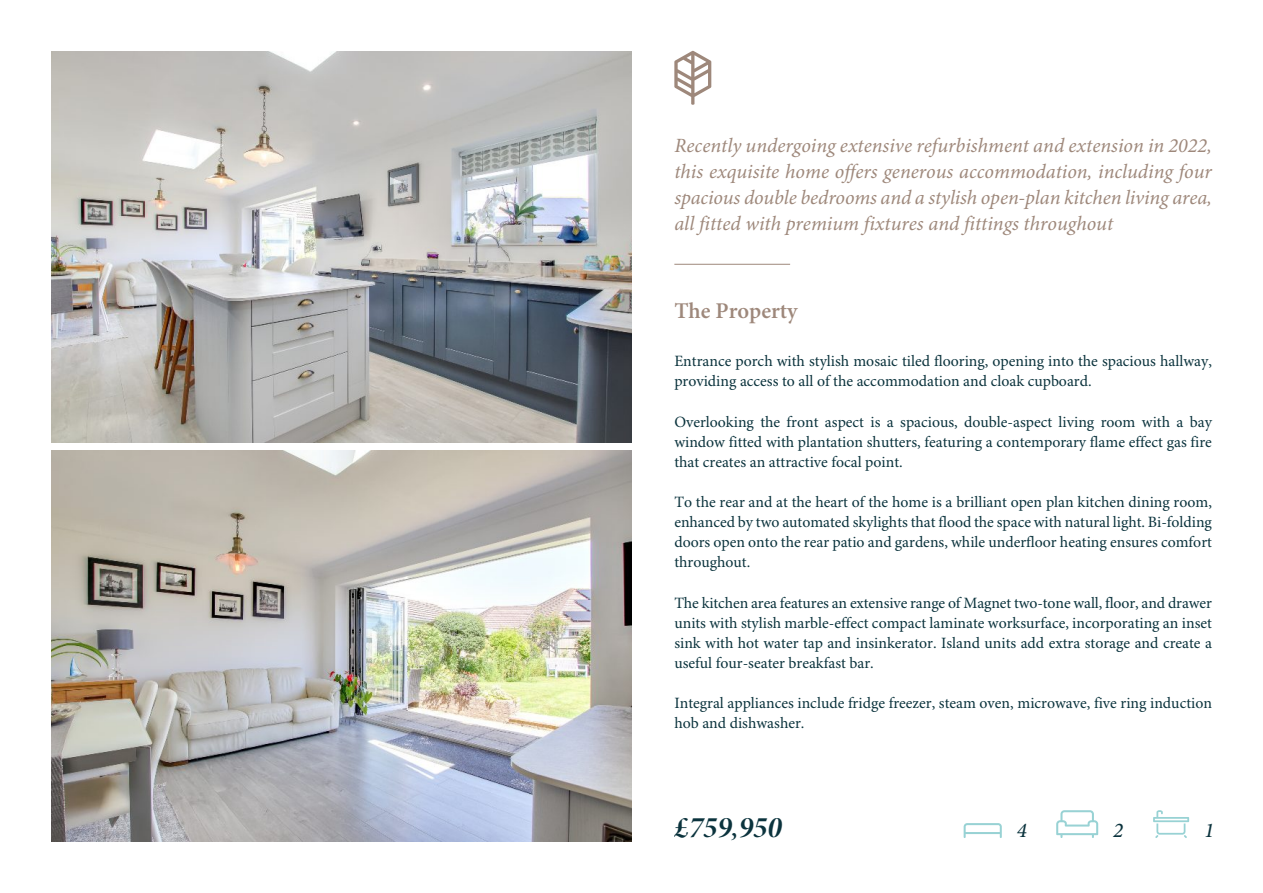
<style>
.page{position:relative;width:1263px;height:893px;background:#fff}
.page>*{position:absolute;margin:0;border:0;box-sizing:border-box;transform-origin:0 0}
.t1{font:30px "Minion Pro Bold It Disp";color:#0b333d}
.t2{font:600 22.5px "Minion Pro";color:#9e887b}
.t3{font:italic 500 21px "Minion Pro";color:#0b333d}
.t4{font:italic 20.25px/26px "Minion Pro";color:#9e887b;text-align:justify}
.t5{font:15.75px/20.1px "Minion Pro";color:#0b333d;text-align:justify}
</style>
<div class="page">
<hr style="left:674px;top:264px;width:116px;height:1px;background:#9e887b">
<svg style="left:674px;top:51px;width:37px;height:54px"></svg>
<svg style="left:1153px;top:810px;width:36px;height:28px"></svg>
<svg style="left:1056px;top:810px;width:42px;height:28px"></svg>
<svg style="left:964px;top:823px;width:38px;height:15px"></svg>
<hr style="left:965px;top:832px;width:36px;height:2px;background:#98d2d4">
<img style="left:51px;top:51px;width:580px;height:391px">
<img style="left:51px;top:451px;width:580px;height:391px">
<p class="t4" style="left:674px;top:134px;width:539px">Recently undergoing extensive refurbishment and extension in 2022, this exquisite home offers generous accommodation, including four spacious double bedrooms and a stylish open-plan kitchen living area, all fitted with premium fixtures and fittings throughout</p>
<h2 class="t2" style="left:674px;top:301px;width:125px">The Property</h2>
<p class="t5" style="left:674px;top:353px;width:539px">Entrance porch with stylish mosaic tiled flooring, opening into the spacious hallway, providing access to all of the accommodation and cloak cupboard.</p>
<p class="t5" style="left:674px;top:413px;width:539px">Overlooking the front aspect is a spacious, double-aspect living room with a bay window fitted with plantation shutters, featuring a contemporary flame effect gas fire that creates an attractive focal point.</p>
<p class="t5" style="left:674px;top:493px;width:539px">To the rear and at the heart of the home is a brilliant open plan kitchen dining room, enhanced by two automated skylights that flood the space with natural light. Bi-folding doors open onto the rear patio and gardens, while underfloor heating ensures comfort throughout.</p>
<p class="t5" style="left:674px;top:594px;width:539px">The kitchen area features an extensive range of Magnet two-tone wall, floor, and drawer units with stylish marble-effect compact laminate worksurface, incorporating an inset sink with hot water tap and insinkerator. Island units add extra storage and create a useful four-seater breakfast bar.</p>
<p class="t5" style="left:674px;top:695px;width:539px">Integral appliances include fridge freezer, steam oven, microwave, five ring induction hob and dishwasher.</p>
<h1 class="t1" style="left:674px;top:815px;width:109px">£759,950</h1>
<h3 class="t3" style="left:1017px;top:822px;width:12px">4</h3>
<h3 class="t3" style="left:1113px;top:822px;width:12px">2</h3>
<h3 class="t3" style="left:1204px;top:822px;width:12px">1</h3>
</div>
